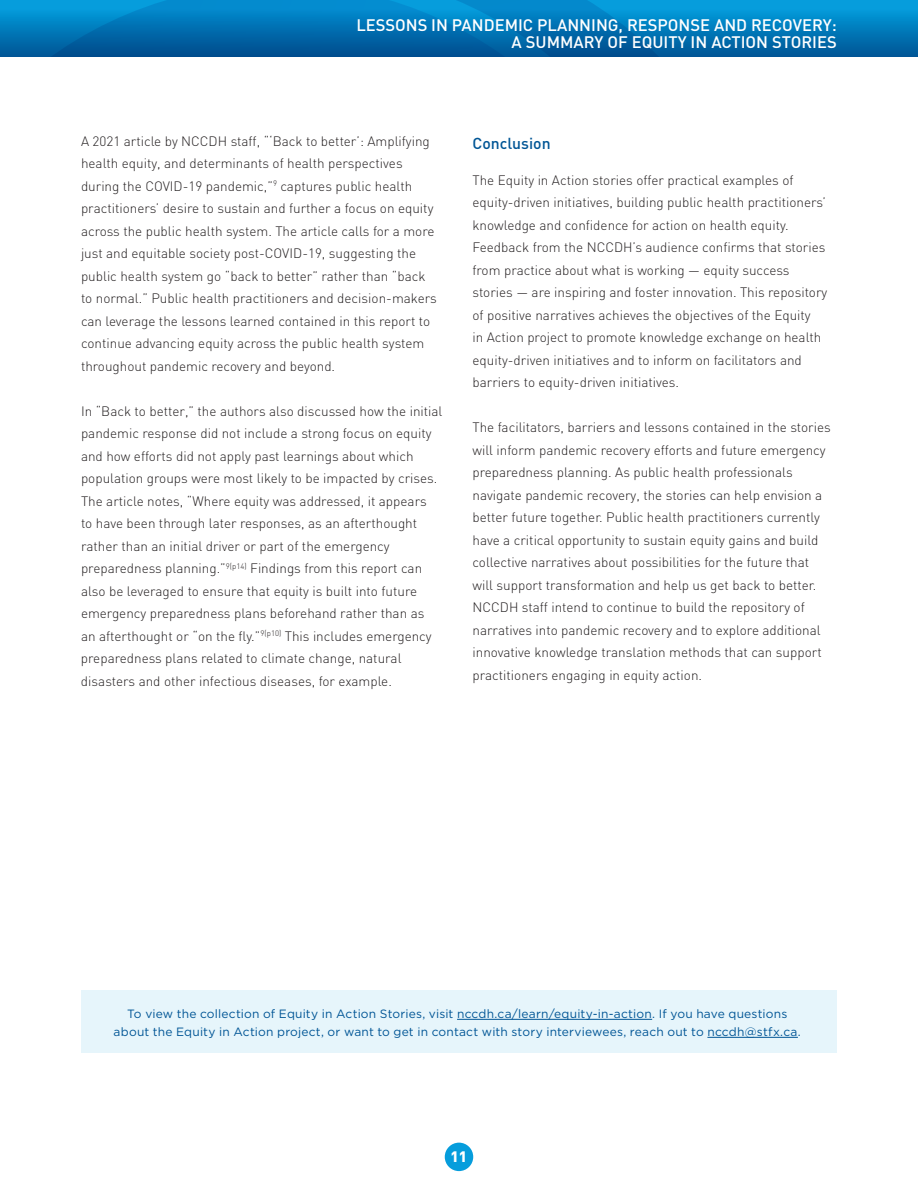
<style>
.page{position:relative;width:918px;height:1188px;background:#fff}
.page>*{position:absolute;margin:0;border:0;box-sizing:border-box;transform-origin:0 0}
.t1{font:500 16.5px/17.2px "DIN";color:#fff;text-align:right}
.t2{font:500 15.75px "DIN";color:#005595}
.t3{font:900 15px "DIN";color:#fff}
.t4{font:300 13.5px/22.5px "DIN";color:#231f20}
.t5{font:12px/18px "Gotham HTF";letter-spacing:.015em;color:#005595;text-align:center}
</style>
<div class="page">
<div style="left:0;top:0;width:918px;height:57px;background:linear-gradient(to bottom,#05a6e5,#005495)"></div>
<svg style="left:0;top:0;width:813px;height:57px;background:#0174b5"></svg>
<div style="left:445px;top:1143px;width:28px;height:28px;background:#069ddc;border-radius:50%"></div>
<div style="left:81px;top:990px;width:756px;height:63px;background:#e6f5fb"></div>
<hr style="left:457px;top:1019px;width:195px;height:1px;background:#005595">
<hr style="left:707px;top:1037px;width:91px;height:1px;background:#005595">
<p class="t1" style="left:356px;top:16px;width:482px">LESSONS IN PANDEMIC PLANNING, RESPONSE AND RECOVERY:<br>A SUMMARY OF EQUITY IN ACTION STORIES</p>
<p class="t4" style="left:81px;top:130px;width:357px">A 2021 article by NCCDH staff, “‘Back to better’: Amplifying health equity, and determinants of health perspectives during the COVID-19 pandemic,”<sup>9</sup> captures public health practitioners’ desire to sustain and further a focus on equity across the public health system. The article calls for a more just and equitable society post-COVID-19, suggesting the public health system go “back to better” rather than “back to normal.” Public health practitioners and decision-makers can leverage the lessons learned contained in this report to continue advancing equity across the public health system throughout pandemic recovery and beyond.</p>
<p class="t4" style="left:81px;top:400px;width:363px">In “Back to better,” the authors also discussed how the initial pandemic response did not include a strong focus on equity and how efforts did not apply past learnings about which population groups were most likely to be impacted by crises.<br>The article notes, “Where equity was addressed, it appears<br>to have been through later responses, as an afterthought rather than an initial driver or part of the emergency preparedness planning.”<sup>9(p14)</sup> Findings from this report can also be leveraged to ensure that equity is built into future emergency preparedness plans beforehand rather than as<br>an afterthought or “on the fly.”<sup>9(p10)</sup> This includes emergency preparedness plans related to climate change, natural disasters and other infectious diseases, for example.</p>
<p class="t2" style="left:472px;top:133px;width:80px">Conclusion</p>
<p class="t4" style="left:472px;top:168px;width:356px">The Equity in Action stories offer practical examples of equity-driven initiatives, building public health practitioners’ knowledge and confidence for action on health equity.<br>Feedback from the NCCDH’s audience confirms that stories from practice about what is working — equity success stories — are inspiring and foster innovation. This repository of positive narratives achieves the objectives of the Equity<br>in Action project to promote knowledge exchange on health equity-driven initiatives and to inform on facilitators and barriers to equity-driven initiatives.</p>
<p class="t4" style="left:472px;top:416px;width:360px">The facilitators, barriers and lessons contained in the stories will inform pandemic recovery efforts and future emergency preparedness planning. As public health professionals navigate pandemic recovery, the stories can help envision a better future together. Public health practitioners currently have a critical opportunity to sustain equity gains and build collective narratives about possibilities for the future that will support transformation and help us get back to better.<br>NCCDH staff intend to continue to build the repository of narratives into pandemic recovery and to explore additional innovative knowledge translation methods that can support practitioners engaging in equity action.</p>
<p class="t5" style="left:114px;top:1004px;width:689px">To view the collection of Equity in Action Stories, visit nccdh.ca/learn/equity-in-action. If you have questions about the Equity in Action project, or want to get in contact with story interviewees, reach out to nccdh@stfx.ca.</p>
<p class="t3" style="left:450px;top:1146px;width:18px">11</p>
</div>
